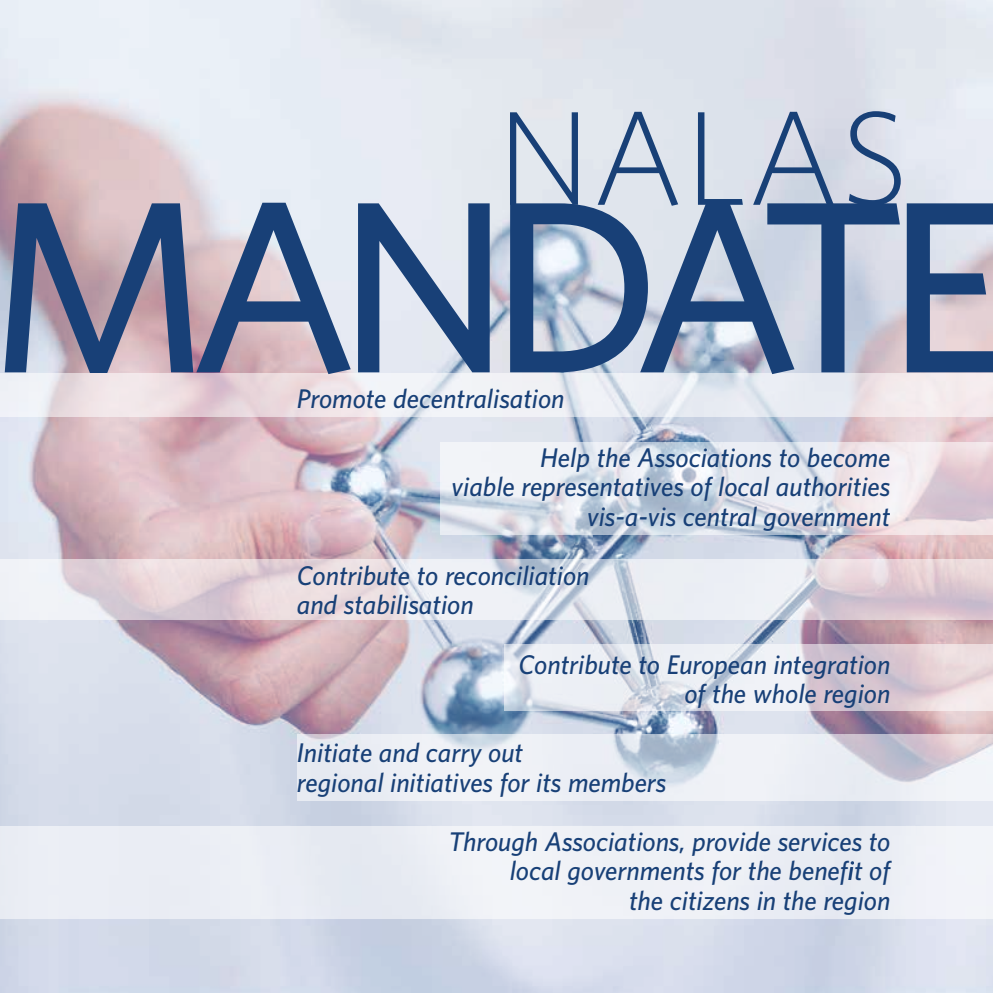
<style>
.page{position:relative;width:993px;height:993px;background:#fff}
.page>*{position:absolute;margin:0;border:0;box-sizing:border-box;transform-origin:0 0}
.t1{font:600 222.08px "UNFPA";letter-spacing:-.09em;color:#184077}
.t2{font:300 122.5px "UNFPA";color:#184077}
.t3{font:italic 600 24.5px/29.4px "UNFPA";color:#184077;text-align:right}
</style>
<div class="page">
<img style="left:0;top:0;width:992px;height:992px">
<svg style="left:0;top:373px;width:992px;height:44px;fill:#eeeaef"></svg>
<svg style="left:440px;top:441px;width:552px;height:93px"></svg>
<svg style="left:0;top:559px;width:992px;height:60px"></svg>
<svg style="left:504px;top:644px;width:488px;height:66px"></svg>
<svg style="left:297px;top:734px;width:695px;height:66px;fill:#ebeef4"></svg>
<div style="left:0;top:825px;width:992px;height:93px;background:#ebeef5"></div>
<h2 class="t2" style="left:496px;top:80px;width:413px">NALAS</h2>
<h1 class="t1" style="left:-11px;top:140px;width:1021px">MANDATE</h1>
<p class="t3" style="left:297px;top:382px;width:269px">Promote decentralisation</p>
<p class="t3" style="left:451px;top:442px;width:440px">Help the Associations to become<br>viable representatives of local authorities vis-a-vis central government</p>
<p class="t3" style="left:297px;top:560px;width:294px;text-align:left">Contribute to reconciliation and stabilisation</p>
<p class="t3" style="left:518px;top:648px;width:373px">Contribute to European integration of the whole region</p>
<p class="t3" style="left:297px;top:737px;width:370px;text-align:left">Initiate and carry out<br>regional initiatives for its members</p>
<p class="t3" style="left:448px;top:825px;width:443px">Through Associations, provide services to local governments for the benefiit of<br>the citizens in the region</p>
</div>
